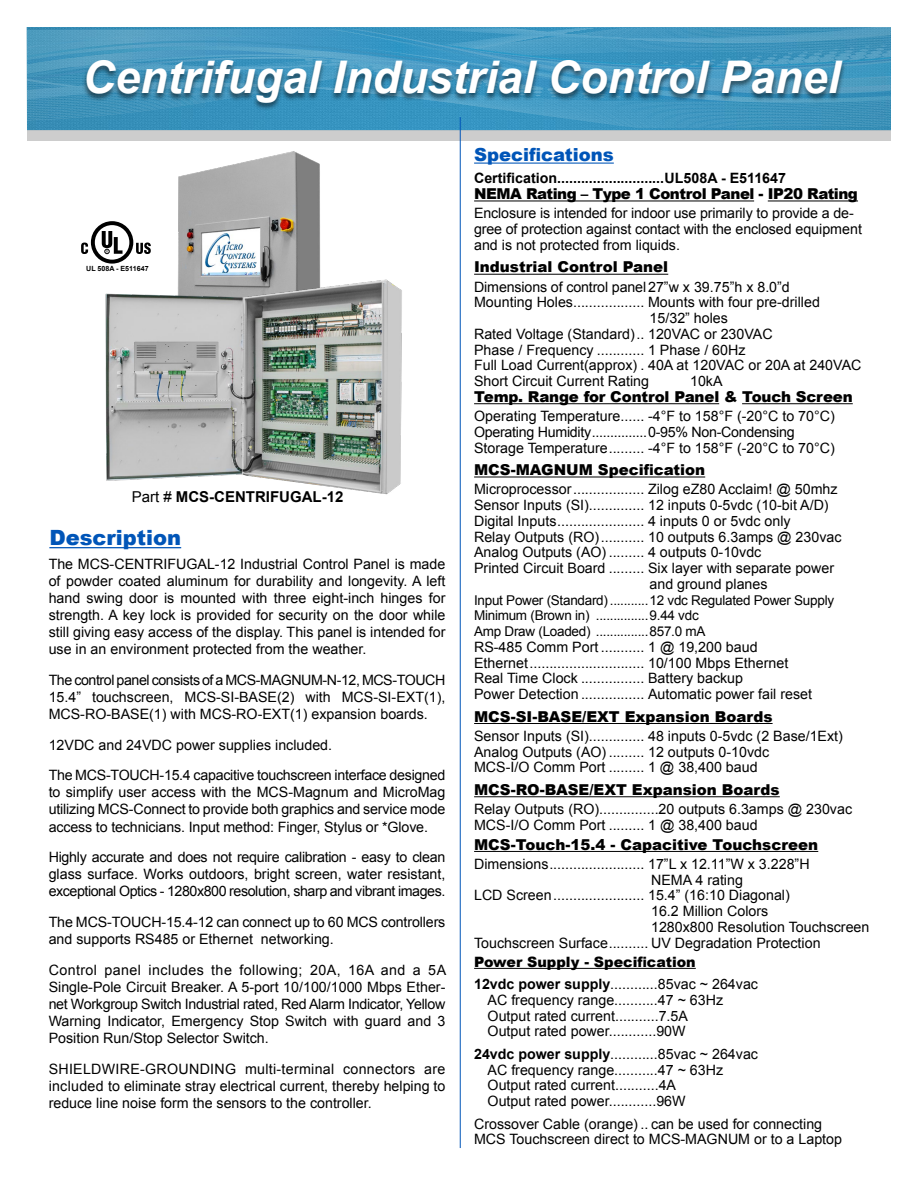
<style>
.page{position:relative;width:918px;height:1188px;background:#fff}
.page>*{position:absolute;margin:0;border:0;box-sizing:border-box;transform-origin:0 0}
.t1{font:italic 700 45px "Arial";color:#fff}
.t2{font:900 21px "Arial";color:#0055b8}
.t3{font:900 18px "Arial";color:#0055b8}
.t4{font:900 15px "Arial";color:#000}
.t5{font:900 15px "Arial";letter-spacing:-.03em;color:#000}
.t6{font:700 15px "Arial";color:#000}
.t7{font:14.25px/17.1px "Arial";color:#000}
.t8{font:14.25px/30.6px "Arial";letter-spacing:-.02em;color:#000}
.t9{font:900 14.25px/22.5px "Arial";color:#000}
.t10{font:700 14.25px "Arial";color:#000}
.t11{font:13.5px/15.8px "Arial";letter-spacing:-.02em;color:#000}
.t12{font:700 7.05px "Arial";color:#000}
.s1{font-weight:400}
.s2{font-weight:700}
</style>
<div class="page">
<div style="left:27px;top:130px;width:864px;height:10px;background:#cdcdcd"></div>
<svg style="left:27px;top:105px;width:864px;height:20px;background:#3a93bd"></svg>
<svg style="left:27px;top:27px;width:864px;height:78px;background:#4599c0"></svg>
<div style="left:82px;top:60px;width:764px;height:51px;background:#000;opacity:.52"></div>
<hr style="left:49px;top:547px;width:132px;height:1px;background:#0055b8">
<hr style="left:460px;top:117px;width:1px;height:1031px;background:#0055b8">
<hr style="left:474px;top:163px;width:140px;height:1px;background:#0055b8">
<hr style="left:474px;top:201px;width:280px;height:1px;background:#000">
<hr style="left:768px;top:201px;width:90px;height:1px;background:#000">
<hr style="left:474px;top:274px;width:194px;height:1px;background:#000">
<hr style="left:474px;top:403px;width:245px;height:1px;background:#000">
<hr style="left:742px;top:403px;width:111px;height:1px;background:#000">
<hr style="left:474px;top:477px;width:231px;height:1px;background:#000">
<hr style="left:474px;top:723px;width:299px;height:1px;background:#000">
<hr style="left:474px;top:796px;width:306px;height:1px;background:#000">
<hr style="left:474px;top:851px;width:344px;height:1px;background:#000">
<hr style="left:474px;top:968px;width:222px;height:1px;background:#000">
<svg style="left:81px;top:221px;width:70px;height:43px"></svg>
<img style="left:178px;top:151px;width:143px;height:126px">
<img style="left:105px;top:277px;width:297px;height:218px">
<h1 class="t1" style="left:83px;top:47px;width:759px">Centrifugal Industrial Control Panel</h1>
<p class="t12" style="left:86px;top:264px;width:64px">UL 508A - E511647</p>
<p class="t6" style="left:132px;top:486px;width:213px"><span class="s1">Part #</span> MCS-CENTRIFUGAL-12</p>
<h2 class="t2" style="left:49px;top:522px;width:133px">Description</h2>
<p class="t7" style="left:49px;top:555px;width:398px;text-align:justify">The MCS-CENTRIFUGAL-12 Industrial Control Panel is made of powder coated aluminum for durability and longevity. A left hand swing door is mounted with three eight-inch hinges for strength. A key lock is provided for security on the door while still giving easy access of the display. This panel is intended for use in an environment protected from the weather.</p>
<p class="t7" style="left:49px;top:671px;width:398px;text-align:justify">The control panel consists of a MCS-MAGNUM-N-12, MCS-TOUCH 15.4” touchscreen, MCS-SI-BASE(2) with MCS-SI-EXT(1), MCS-RO-BASE(1) with MCS-RO-EXT(1) expansion boards.</p>
<p class="t8" style="left:49px;top:729px;width:398px">12VDC and 24VDC power supplies included.<br>The MCS-TOUCH-15.4 capacitive touchscreen interface designed</p>
<p class="t7" style="left:49px;top:784px;width:398px;text-align:justify">to simplify user access with the MCS-Magnum and MicroMag utilizing MCS-Connect to provide both graphics and service mode access to technicians. Input method: Finger, Stylus or *Glove.</p>
<p class="t7" style="left:49px;top:849px;width:398px;text-align:justify">Highly accurate and does not require calibration - easy to clean glass surface. Works outdoors, bright screen, water resistant, exceptional Optics - 1280x800 resolution, sharp and vibrant images.</p>
<p class="t7" style="left:49px;top:913px;width:398px">The MCS-TOUCH-15.4-12 can connect up to 60 MCS controllers and supports RS485 or Ethernet networking.</p>
<p class="t7" style="left:49px;top:961px;width:399px;text-align:justify">Control panel includes the following; 20A, 16A and a 5A Single-Pole Circuit Breaker. A 5-port 10/100/1000 Mbps Ether&shy;net Workgroup Switch Industrial rated, Red Alarm Indicator, Yellow Warning Indicator, Emergency Stop Switch with guard and 3<br>Position Run/Stop Selector Switch.</p>
<p class="t7" style="left:49px;top:1060px;width:398px;text-align:justify">SHIELDWIRE-GROUNDING multi-terminal connectors are included to eliminate stray electrical current, thereby helping to reduce line noise form the sensors to the controller.</p>
<p class="t3" style="left:474px;top:141px;width:141px">Specifications</p>
<p class="t10" style="left:474px;top:169px;width:313px">Certification...........................UL508A - E511647</p>
<p class="t5" style="left:474px;top:183px;width:385px">NEMA Rating – Type 1 Control Panel - IP20 Rating</p>
<p class="t7" style="left:474px;top:206px;width:389px;line-height:15.8px">Enclosure is intended for indoor use primarily to provide a de&shy;gree of protection against contact with the enclosed equipment and is not protected from liquids.</p>
<p class="t4" style="left:474px;top:256px;width:196px">Industrial Control Panel</p>
<p class="t7" style="left:474px;top:278px;width:317px">Dimensions of control panel27”w x 39.75”h x 8.0”d</p>
<p class="t7" style="left:474px;top:294px;width:347px">Mounting Holes.................. Mounts with four pre-drilled</p>
<p class="t7" style="left:650px;top:310px;width:80px">15/32” holes</p>
<p class="t7" style="left:474px;top:325px;width:300px">Rated Voltage (Standard).. 120VAC or 230VAC</p>
<p class="t7" style="left:474px;top:341px;width:273px">Phase / Frequency ............ 1 Phase / 60Hz</p>
<p class="t7" style="left:474px;top:357px;width:389px">Full Load Current(approx) . 40A at 120VAC or 20A at 240VAC</p>
<p class="t7" style="left:474px;top:373px;width:177px">Short Circuit Current Rating</p>
<p class="t7" style="left:690px;top:373px;width:34px">10kA</p>
<p class="t4" style="left:474px;top:386px;width:380px">Temp. Range for Control Panel &amp; Touch Screen</p>
<p class="t7" style="left:474px;top:408px;width:362px;line-height:15.8px">Operating Temperature...... -4°F to 158°F (-20°C to 70°C)<br>Operating Humidity...............0-95% Non-Condensing<br>Storage Temperature......... -4°F to 158°F (-20°C to 70°C)</p>
<p class="t4" style="left:474px;top:459px;width:233px">MCS-MAGNUM Specification</p>
<p class="t7" style="left:474px;top:481px;width:365px">Microprocessor.................. Zilog eZ80 Acclaim! @ 50mhz</p>
<p class="t7" style="left:474px;top:497px;width:356px">Sensor Inputs (SI).............. 12 inputs 0-5vdc (10-bit A/D)</p>
<p class="t7" style="left:474px;top:512px;width:318px">Digital Inputs...................... 4 inputs 0 or 5vdc only</p>
<p class="t7" style="left:474px;top:528px;width:369px">Relay Outputs (RO)........... 10 outputs 6.3amps @ 230vac</p>
<p class="t7" style="left:474px;top:544px;width:289px">Analog Outputs (AO) ......... 4 outputs 0-10vdc</p>
<p class="t7" style="left:474px;top:560px;width:362px">Printed Circuit Board ......... Six layer with separate power</p>
<p class="t7" style="left:650px;top:575px;width:120px">and ground planes</p>
<p class="t11" style="left:474px;top:592px;width:362px">Input Power (Standard) ...........12 vdc Regulated Power Supply<br>Minimum (Brown in) ...............9.44 vdc<br>Amp Draw (Loaded) ...............857.0 mA</p>
<p class="t7" style="left:474px;top:639px;width:339px;line-height:15.8px">RS-485 Comm Port ........... 1 @ 19,200 baud Ethernet............................. 10/100 Mbps Ethernet Real Time Clock ................ Battery backup<br>Power Detection ................ Automatic power fail reset</p>
<p class="t4" style="left:474px;top:705px;width:300px">MCS-SI-BASE/EXT Expansion Boards</p>
<p class="t7" style="left:474px;top:728px;width:370px;line-height:15.8px">Sensor Inputs (SI).............. 48 inputs 0-5vdc (2 Base/1Ext)<br>Analog Outputs (AO) ......... 12 outputs 0-10vdc<br>MCS-I/O Comm Port ......... 1 @ 38,400 baud</p>
<p class="t4" style="left:474px;top:779px;width:307px">MCS-RO-BASE/EXT Expansion Boards</p>
<p class="t7" style="left:474px;top:801px;width:380px;line-height:15.8px">Relay Outputs (RO)...............20 outputs 6.3amps @ 230vac<br>MCS-I/O Comm Port ......... 1 @ 38,400 baud</p>
<p class="t4" style="left:474px;top:833px;width:346px">MCS-Touch-15.4 - Capacitive Touchscreen</p>
<p class="t7" style="left:474px;top:855px;width:337px">Dimensions........................ 17”L x 12.11”W x 3.228”H</p>
<p class="t7" style="left:651px;top:871px;width:93px">NEMA 4 rating</p>
<p class="t7" style="left:474px;top:887px;width:317px">LCD Screen....................... 15.4” (16:10 Diagonal)</p>
<p class="t7" style="left:651px;top:903px;width:119px">16.2 Million Colors</p>
<p class="t7" style="left:651px;top:918px;width:220px">1280x800 Resolution Touchscreen</p>
<p class="t7" style="left:474px;top:934px;width:348px">Touchscreen Surface.......... UV Degradation Protection</p>
<p class="t9" style="left:474px;top:950px;width:285px">Power Supply - Specification<br><span class="s2">12vdc power supply</span><span class="s1">............85vac ~ 264vac</span></p>
<p class="t7" style="left:488px;top:992px;width:237px;line-height:15.8px">AC frequency range...........47 ~ 63Hz<br>Output rated current...........7.5A<br>Output rated power............90W</p>
<p class="t7" style="left:488px;top:1046px;width:272px;line-height:15.8px;text-indent:-13px"><span class="s2">24vdc power supply</span>............85vac ~ 264vac AC frequency range...........47 ~ 63Hz Output rated current...........4A<br>Output rated power............96W</p>
<p class="t7" style="left:474px;top:1116px;width:369px;line-height:15.8px">Crossover Cable (orange) .. can be used for connecting<br>MCS Touchscreen direct to MCS-MAGNUM or to a Laptop</p>
</div>
